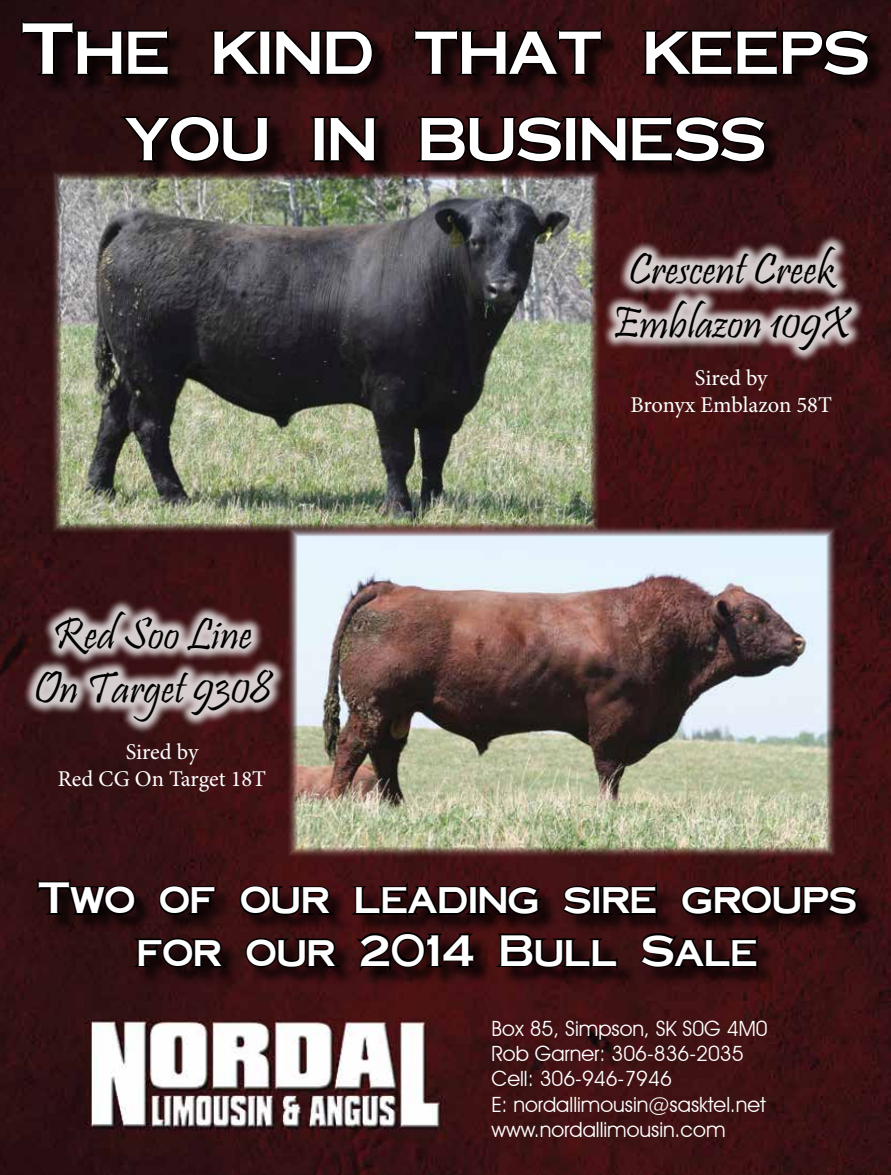
<style>
.page{position:relative;width:891px;height:1175px;background:#fff}
.page>*{position:absolute;margin:0;border:0;box-sizing:border-box;transform-origin:0 0}
.t1{font:72px/86.4px "Cornerstone";color:#fff;text-align:center}
.t2{font:45px/54px "Pristina";color:#000;text-align:center}
.t3{font:43.5px/52.2px "Cornerstone";color:#fff;text-align:center}
.t4{font:22.5px/27px "Minion Pro";color:#fff;text-align:center}
.t5{font:21px/25.2px "Avant Garde IT Cby BT";color:#fff}
</style>
<div class="page">
<img style="left:0;top:0;width:891px;height:1174px">
<div style="left:602px;top:233px;width:262px;height:130px;background:#fff;opacity:.8"></div>
<div style="left:40px;top:882px;width:837px;height:106px;background:#000;opacity:.75"></div>
<svg style="left:36px;top:874px;width:827px;height:103px;background:#270a0b"></svg>
<div style="left:24px;top:22px;width:865px;height:160px;background:#000;opacity:.75"></div>
<svg style="left:20px;top:15px;width:152px;height:71px;background:#18080a"></svg>
<svg style="left:204px;top:28px;width:171px;height:49px;background:#180708"></svg>
<svg style="left:412px;top:23px;width:193px;height:54px;background:#1f080a"></svg>
<svg style="left:636px;top:21px;width:239px;height:65px;background:#1b0809"></svg>
<svg style="left:114px;top:114px;width:161px;height:50px;background:#1b0909"></svg>
<svg style="left:304px;top:114px;width:79px;height:49px;background:#1d0809"></svg>
<svg style="left:412px;top:107px;width:360px;height:65px;background:#1e0809"></svg>
<img style="left:51px;top:170px;width:549px;height:363px">
<img style="left:287px;top:526px;width:550px;height:331px">
<div style="left:23px;top:598px;width:263px;height:136px;background:#fff;opacity:.8"></div>
<h1 class="t1" style="left:21px;top:6px;width:850px">The kind that keeps you in business</h1>
<h2 class="t2" style="left:612px;top:247px;width:239px">Crescent Creek<br>Emblazon 109X</h2>
<h2 class="t2" style="left:33px;top:611px;width:239px">Red Soo Line<br>On Target 9308</h2>
<p class="t4" style="left:58px;top:739px;width:210px">Sired by<br>Red CG On Target 18T</p>
<p class="t4" style="left:630px;top:365px;width:203px">Sired by<br>Bronyx Emblazon 58T</p>
<h3 class="t3" style="left:38px;top:872px;width:820px">Two of our leading sire groups for our 2014 Bull Sale</h3>
<p class="t5" style="left:492px;top:1015px;width:278px">Box 85, Simpson, SK S0G 4M0<br>Rob Garner: 306-836-2035<br>Cell: 306-946-7946<br>E: nordallimousin@sasktel.net www.nordallimousin.com</p>
</div>
